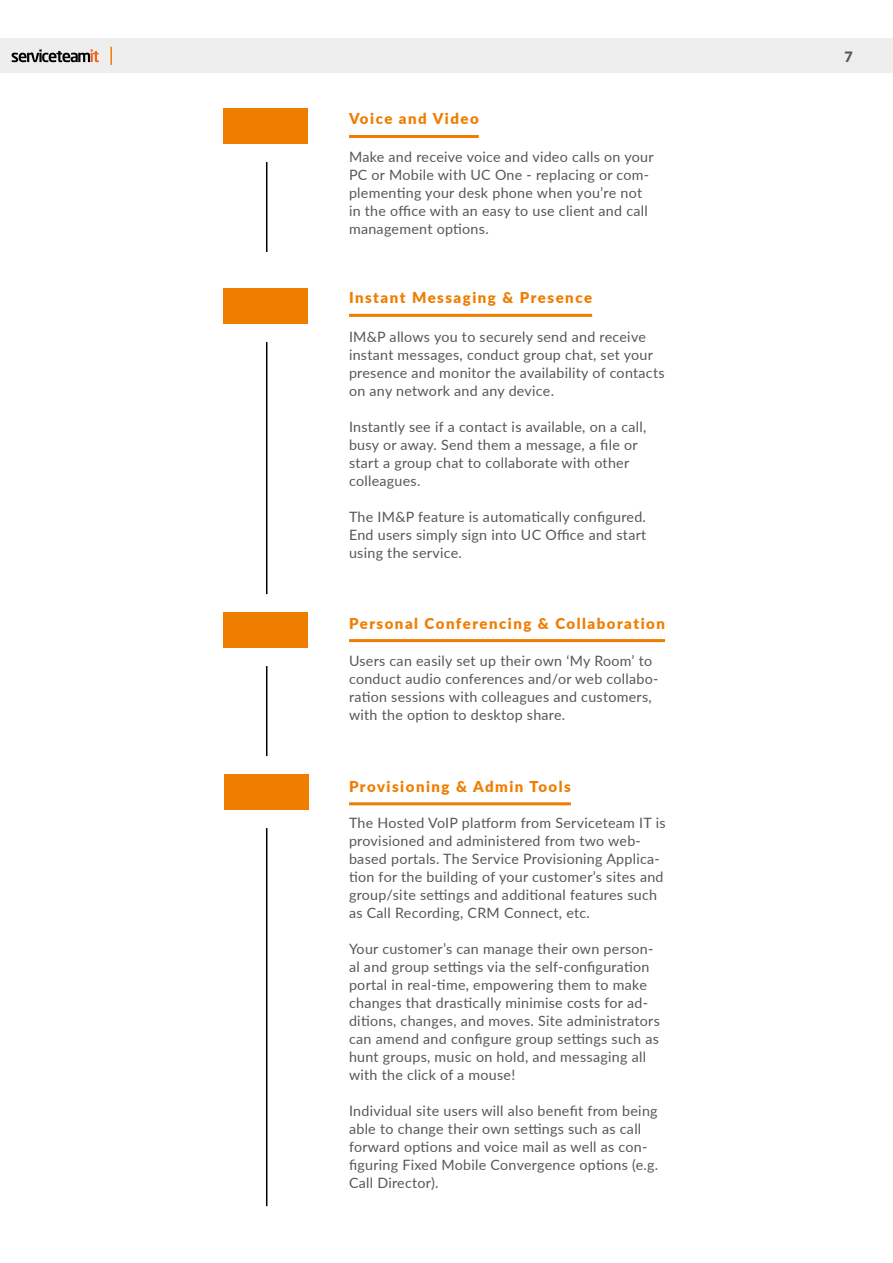
<style>
.page{position:relative;width:893px;height:1263px;background:#fff}
.page>*{position:absolute;margin:0;border:0;box-sizing:border-box;transform-origin:0 0}
.t1{font:900 15px "Lato";letter-spacing:.1em;color:#ef7d00}
.t2{font:14.25px/18px "Lato";letter-spacing:.02em;color:#575756}
.t3{font:900 14.25px "Lato";color:#575756}
</style>
<div class="page">
<div style="left:0;top:38px;width:893px;height:34px;background:#eee"></div>
<svg style="left:110px;top:47px;width:2px;height:18px"></svg>
<svg style="left:12px;top:49px;width:87px;height:13px"></svg>
<div style="left:224px;top:288px;width:84px;height:36px;background:#ef7d00"></div>
<div style="left:224px;top:612px;width:84px;height:36px;background:#ef7d00"></div>
<div style="left:224px;top:774px;width:85px;height:36px;background:#ef7d00"></div>
<hr style="left:349px;top:314px;width:243px;height:3px;background:#ef7d00">
<hr style="left:349px;top:639px;width:316px;height:3px;background:#ef7d00">
<hr style="left:349px;top:802px;width:222px;height:3px;background:#ef7d00">
<hr style="left:266px;top:342px;width:1px;height:252px;background:#000">
<hr style="left:266px;top:666px;width:1px;height:90px;background:#000">
<hr style="left:266px;top:828px;width:1px;height:378px;background:#000">
<div style="left:224px;top:108px;width:84px;height:36px;background:#ef7d00"></div>
<hr style="left:349px;top:135px;width:130px;height:3px;background:#ef7d00">
<hr style="left:266px;top:162px;width:1px;height:90px;background:#000">
<p class="t1" style="left:349px;top:108px;width:131px">Voice and Video</p>
<p class="t2" style="left:349px;top:147px;width:306px">Make and receive voice and video calls on your PC or Mobile with UC One - replacing or com&shy;plementing your desk phone when you’re not in the office with an easy to use client and call management options.</p>
<p class="t1" style="left:349px;top:287px;width:245px">Instant Messaging &amp; Presence</p>
<p class="t2" style="left:349px;top:327px;width:317px">IM&amp;P allows you to securely send and receive instant messages, conduct group chat, set your presence and monitor the availability of contacts on any network and any device.</p>
<p class="t2" style="left:349px;top:417px;width:299px">Instantly see if a contact is available, on a call, busy or away. Send them a message, a file or start a group chat to collaborate with other colleagues.</p>
<p class="t2" style="left:349px;top:507px;width:299px;text-align:justify">The IM&amp;P feature is automatically configured.<br>End users simply sign into UC Office and start using the service.</p>
<p class="t1" style="left:349px;top:612px;width:317px">Personal Conferencing &amp; Collaboration</p>
<p class="t2" style="left:349px;top:651px;width:311px">Users can easily set up their own ‘My Room’ to conduct audio conferences and/or web collabo&shy;ration sessions with colleagues and customers, with the option to desktop share.</p>
<p class="t1" style="left:349px;top:775px;width:223px">Provisioning &amp; Admin Tools</p>
<p class="t2" style="left:349px;top:813px;width:318px">The Hosted VoIP platform from Serviceteam IT is provisioned and administered from two web&shy;based portals. The Service Provisioning Applica&shy;tion for the building of your customer’s sites and group/site settings and additional features such as Call Recording, CRM Connect, etc.</p>
<p class="t2" style="left:349px;top:939px;width:312px">Your customer’s can manage their own person&shy;al and group settings via the self-configuration portal in real-time, empowering them to make changes that drastically minimise costs for ad&shy;ditions, changes, and moves. Site administrators can amend and configure group settings such as hunt groups, music on hold, and messaging all with the click of a mouse!</p>
<p class="t2" style="left:349px;top:1101px;width:311px">Individual site users will also benefit from being able to change their own settings such as call forward options and voice mail as well as con&shy;figuring Fixed Mobile Convergence options (e.g.<br>Call Director).</p>
<p class="t3" style="left:844px;top:46px;width:10px">7</p>
</div>
